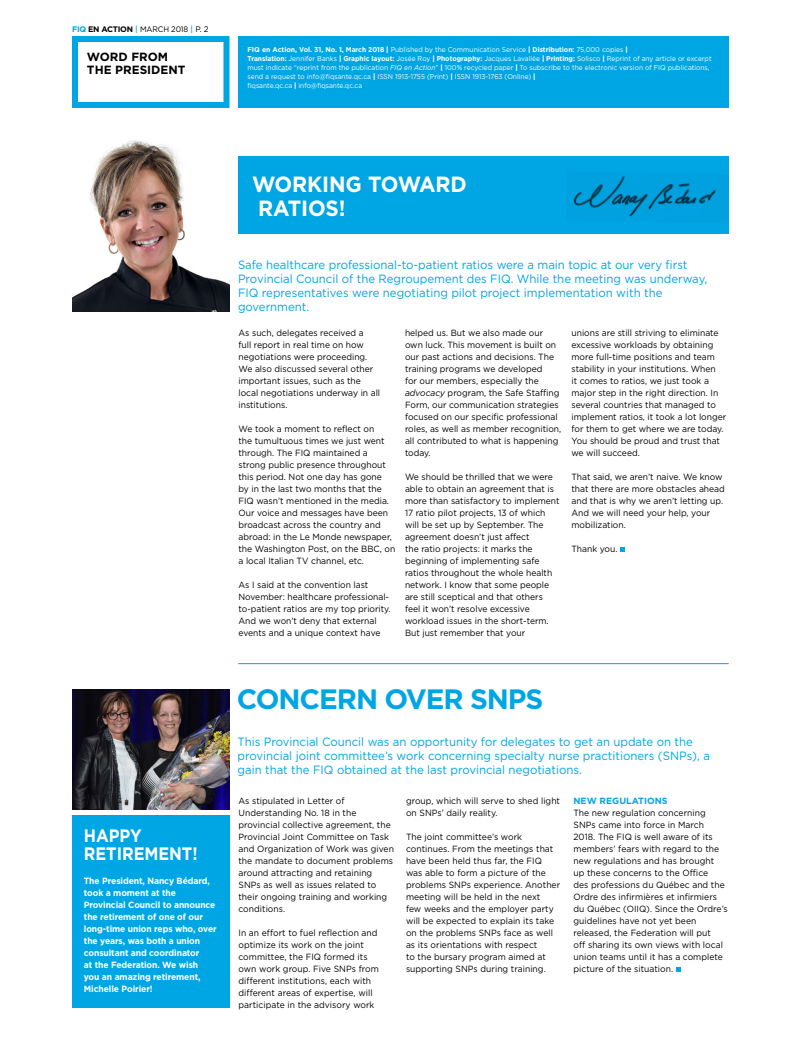
<style>
.page{position:relative;width:801px;height:1044px;background:#fff}
.page>*{position:absolute;margin:0;border:0;box-sizing:border-box;transform-origin:0 0}
.t1{font:700 28px "Gotham";letter-spacing:.035em;color:#00a5e3}
.t2{font:700 22px/24px "Gotham";letter-spacing:.065em;color:#fff;scale:.95 1}
.t3{font:700 18px/18px "Gotham";letter-spacing:-.005em;color:#fff;scale:.9 1}
.t4{font:12px/14px "Gotham";color:#00a5e3;scale:.95 1}
.t5{font:700 11.9px/13.6px "Gotham";color:#000}
.t6{font:9px/12px "Gotham";color:#000;scale:.95 1}
.t7{font:700 9px/12px "Gotham";letter-spacing:-.01em;color:#fff;scale:.95 1}
.t8{font:700 9px "Gotham";color:#00a5e3}
.t9{font:700 8px "Gotham";color:#000}
.t10{font:8px "Gotham";color:#000;scale:.95 1}
.t11{font:7px/9px "Gotham";color:#fff;scale:.95 1}
.s1{color:#00a5e3}
.s2{font-weight:500;color:#00a5e3}
.s3{font-weight:400}
.s4{font-weight:700}
.s5{font-weight:900}
.s6{font-style:italic}
</style>
<div class="page">
<div style="left:72px;top:36px;width:157px;height:72px;border:6px solid #00a5e3"></div>
<svg style="left:620px;top:548px;width:5px;height:4px"></svg>
<div style="left:238px;top:156px;width:491px;height:78px;background:#00a5e3"></div>
<div style="left:72px;top:815px;width:158px;height:193px;background:#00a5e3"></div>
<div style="left:238px;top:36px;width:491px;height:72px;background:#00a5e3;border-radius:2px"></div>
<img style="left:72px;top:140px;width:158px;height:172px">
<img style="left:72px;top:689px;width:158px;height:120px">
<img style="left:573px;top:176px;width:143px;height:41px">
<svg style="left:676px;top:968px;width:4px;height:4px"></svg>
<hr style="left:238px;top:663px;width:491px;height:1px;background:#00a5e3">
<p class="t9" style="left:72px;top:24px;width:82px"><span class="s1">FIQ</span> en action <span class="s2">|</span> <span class="s3">March</span></p>
<p class="t10" style="left:171px;top:24px;width:41px">2018 <span class="s2">|</span> p. 2</p>
<h3 class="t5" style="left:87px;top:50px;width:83px">WORD FROM<br>THE PRESI DENT</h3>
<p class="t11" style="left:247px;top:45px;width:490px"><span class="s4">FIQ en Action, vol. 31, No. 1, March 2018</span> <span class="s5">|</span> Published by the Communication Service <span class="s5">|</span> <span class="s4">Distribution:</span> 75,000 copies <span class="s5">|<br></span><span class="s4">Translation:</span> Jennifer Banks <span class="s5">|</span> <span class="s4">Graphic layout:</span> Josée Roy <span class="s5">|</span> <span class="s4">Photography:</span> Jacques Lavallée <span class="s5">|</span> <span class="s4">Printing:</span> Solisco <span class="s5">|</span> reprint of any article or excerpt must indicate “reprint from the publication <span class="s6">FIQ en action</span>” <span class="s5">|</span> 100% recycled paper <span class="s5">|</span> To subscribe to the electronic version of FIQ publications, send a request to info@fiqsante.qc.ca <span class="s5">|</span> ISSn 1913-1755 (Print) <span class="s5">|</span> ISSn 1913-1763 (o nline) <span class="s5">|<br></span>fiqsante.qc.ca <span class="s5">|</span> info@fiqsante.qc.ca</p>
<h3 class="t3" style="left:84px;top:826px;width:128px">Happy retirem ent!</h3>
<p class="t7" style="left:84px;top:875px;width:141px">The President, Nancy Bédard, took a moment at the<br>Provincial Council to announce the retirement of one of our long-time union reps who, over the years, was both a union consultant and coordinator<br>at the Federation. We wish<br>you an amazing retirement,<br>Michelle Poirier!</p>
<h2 class="t2" style="left:252px;top:172px;width:210px">Working toward ratios!</h2>
<p class="t4" style="left:238px;top:258px;width:495px">Safe healthcare professional-to-patient ratios were a main topic at our very first Provincial Council of the Regroupement des FIQ. While the meeting was underway, FIQ representatives were negotiating pilot project implementation with the government.</p>
<p class="t6" style="left:238px;top:327px;width:151px">As such, delegates received a<br>full report in real time on how negotiations were proceeding.<br>We also discussed several other important issues, such as the local negotiations underway in all institutions.</p>
<p class="t6" style="left:238px;top:423px;width:167px">We took a moment to reflect on<br>the tumultuous times we just went through. The FIQ maintained a strong public presence throughout this period. Not one day has gone<br>by in the last two months that the<br>FIQ wasn’t mentioned in the media.<br>Our voice and messages have been broadcast across the country and abroad: in the Le Monde newspaper, the Washington Post, on the BBC, on a local Italian TV channel, etc.</p>
<p class="t6" style="left:238px;top:579px;width:162px">As I said at the convention last November: healthcare professional&shy;to-patient ratios are my top priority.<br>And we won’t deny that external events and a unique context have</p>
<p class="t6" style="left:572px;top:327px;width:164px">unions are still striving to eliminate excessive workloads by obtaining more full-time positions and team stability in your institutions. When<br>it comes to ratios, we just took a major step in the right direction. In several countries that managed to implement ratios, it took a lot longer for them to get where we are today.<br>You should be proud and trust that we will succeed.</p>
<p class="t6" style="left:572px;top:471px;width:163px">That said, we aren’t naive. We know that there are more obstacles ahead and that is why we aren’t letting up.<br>And we will need your help, your mobilization.</p>
<p class="t6" style="left:572px;top:543px;width:50px">Thank you.</p>
<p class="t6" style="left:405px;top:327px;width:166px">helped us. But we also made our own luck. This movement is built on our past actions and decisions. The training programs we developed<br>for our members, especially the <span class="s6">advocacy</span> program, the Safe Staffing<br>Form, our communication strategies focused on our specific professional roles, as well as member recognition, all contributed to what is happening today.</p>
<p class="t6" style="left:405px;top:471px;width:164px">We should be thrilled that we were able to obtain an agreement that is more than satisfactory to implement<br>17 ratio pilot projects, 13 of which will be set up by September. The agreement doesn’t just affect<br>the ratio projects: it marks the beginning of implementing safe ratios throughout the whole health network. I know that some people are still sceptical and that others feel it won’t resolve excessive workload issues in the short-term.<br>But just remember that your</p>
<h1 class="t1" style="left:237px;top:683px;width:253px">Concern over SNP</h1>
<h1 class="t1" style="left:526px;top:683px;width:19px">s</h1>
<h3 class="t4" style="left:238px;top:735px;width:499px">This Provincial Council was an opportunity for delegates to get an update on the provincial joint committee’s work concerning specialty nurse practitioners (SN Ps), a gain that the FIQ obtained at the last provincial negotiations.</h3>
<p class="t6" style="left:238px;top:795px;width:165px">As stipulated in Letter of<br>Understanding No. 18 in the provincial collective agreement, the<br>Provincial Joint Committee on Task and Organization of Work was given the mandate to document problems around attracting and retaining<br>SN Ps as well as issues related to their ongoing training and working conditions.</p>
<p class="t6" style="left:238px;top:927px;width:149px">In an effort to fuel reflection and optimize its work on the joint committee, the FIQ formed its own work group. Five SN Ps from different institutions, each with different areas of expertise, will participate in the advisory work</p>
<p class="t6" style="left:406px;top:795px;width:164px">group, which will serve to shed light on SN Ps’ daily reality.</p>
<p class="t6" style="left:406px;top:831px;width:164px">The joint committee’s work continues. From the meetings that have been held thus far, the FIQ was able to form a picture of the problems SN Ps experience. Another meeting will be held in the next<br>few weeks and the employer party will be expected to explain its take on the problems SN Ps face as well as its orientations with respect<br>to the bursary program aimed at supporting SN Ps during training.</p>
<p class="t8" style="left:574px;top:796px;width:96px">N ew regu lations</p>
<p class="t6" style="left:574px;top:807px;width:164px">The new regulation concerning<br>SN Ps came into force in March<br>2018. The FIQ is well aware of its members’ fears with regard to the new regulations and has brought<br>up these concerns to the Office<br>des professions du Québec and the<br>Ordre des infirmières et infirmiers du Québec (OIIQ). Since the Ordre’s guidelines have not yet been released, the Federation will put<br>off sharing its own views with local union teams until it has a complete picture of the situation.</p>
</div>
